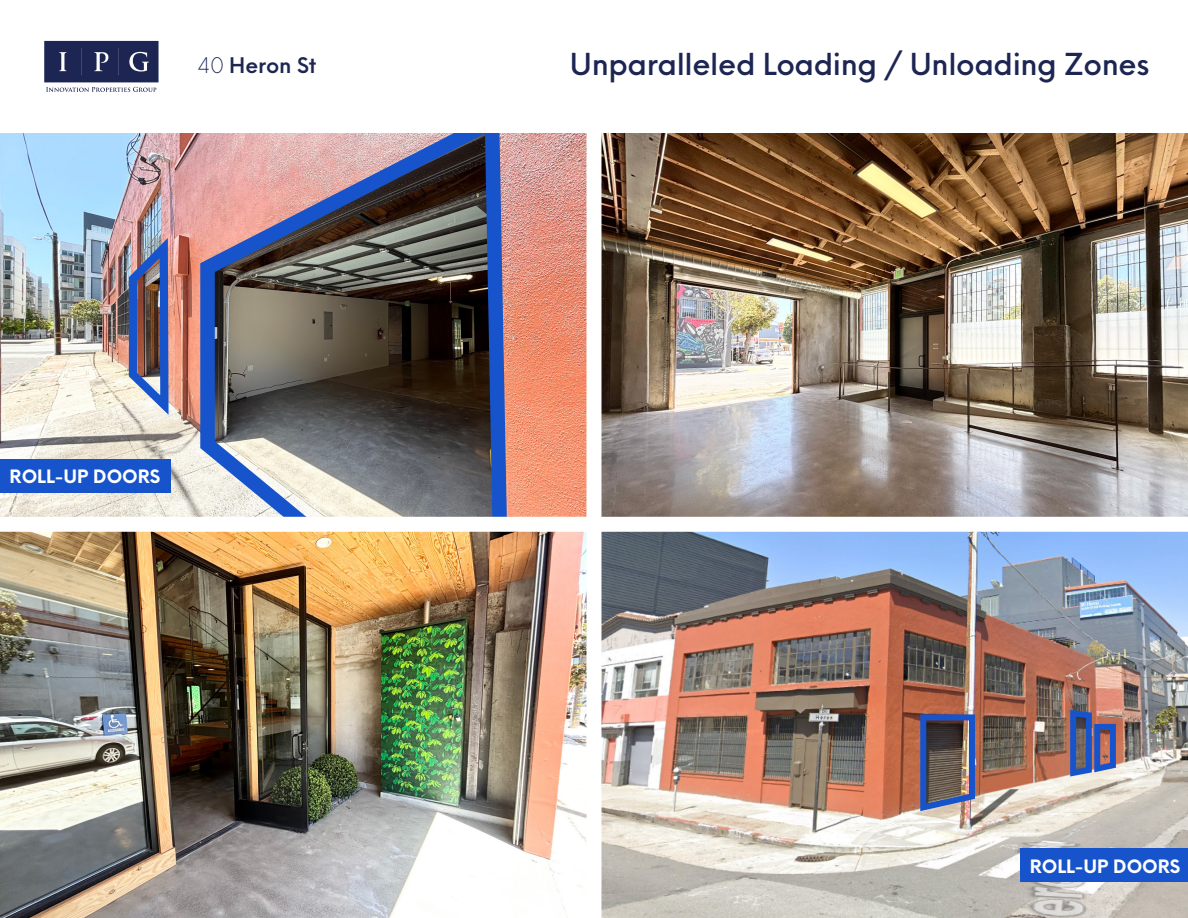
<style>
.page{position:relative;width:1188px;height:918px;background:#fff}
.page>*{position:absolute;margin:0;border:0;box-sizing:border-box;transform-origin:0 0}
.t1{font:500 29.55px "Neue Einstellung";letter-spacing:-.015em;color:#1d2552}
.t2{font:600 21px "Neue Einstellung";letter-spacing:-.005em;color:#1d2552}
.t3{font:700 18px "Neue Einstellung";color:#fff}
.s1{font-weight:300}
</style>
<div class="page">
<img style="left:602px;top:532px;width:586px;height:386px">
<img style="left:0;top:532px;width:586px;height:386px">
<img style="left:0;top:133px;width:1188px;height:384px">
<img style="left:193px;top:133px;width:325px;height:384px">
<img style="left:125px;top:236px;width:50px;height:189px">
<img style="left:917px;top:711px;width:61px;height:104px">
<svg style="left:1066px;top:707px;width:53px;height:73px;background:#777396"></svg>
<div style="left:0;top:459px;width:170px;height:34px;background:#1754cb"></div>
<svg style="left:44px;top:41px;width:115px;height:51px;background:#4e5477"></svg>
<div style="left:1020px;top:849px;width:168px;height:33px;background:#1754cb"></div>
<div style="left:586px;top:102px;width:16px;height:816px;background:#fff"></div>
<p class="t2" style="left:198px;top:46px;width:120px"><span class="s1">40</span> Heron St</p>
<p class="t1" style="left:570px;top:37px;width:581px">Unparalleled Loading / Unloading Zones</p>
<p class="t3" style="left:10px;top:460px;width:152px">ROLL-UP DOORS</p>
<p class="t3" style="left:1030px;top:850px;width:152px">ROLL-UP DOORS</p>
</div>
